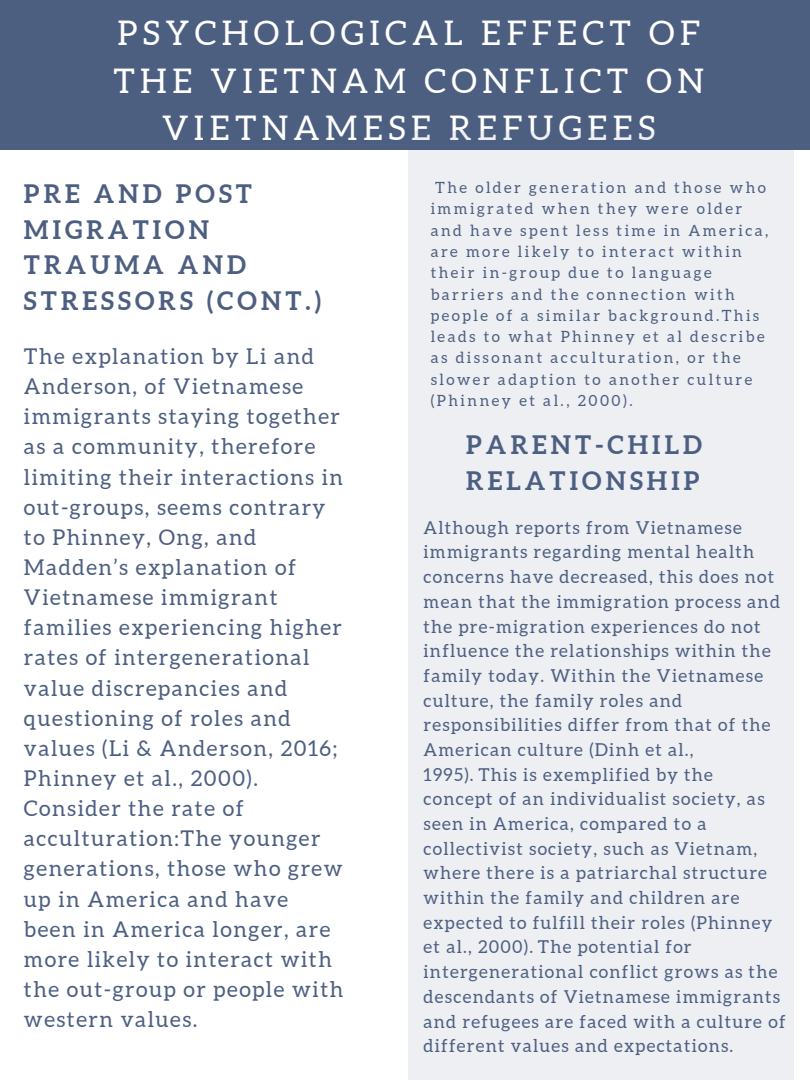
<style>
.page{position:relative;width:810px;height:1080px;background:#fff}
.page>*{position:absolute;margin:0;border:0;box-sizing:border-box;transform-origin:0 0}
.t1{font:33.94px/47.1px "Aleo";letter-spacing:.16em;color:#fff;text-align:center}
.t2{font:700 25.44px/35.6px "Aleo";letter-spacing:.16em;color:#4d5f81}
.t3{font:21.69px/30.1px "Aleo";letter-spacing:.07em;color:#4d5f81}
.t4{font:17.81px/24.7px "Aleo";letter-spacing:.07em;color:#4d5f81}
.t5{font:15.44px/21.3px "Aleo";letter-spacing:.16em;color:#4d5f81}
</style>
<div class="page">
<div style="left:0;top:0;width:810px;height:150px;background:#4d5f81"></div>
<div style="left:409px;top:131px;width:385px;height:949px;background:#eeeff3"></div>
<h1 class="t1" style="left:114px;top:10px;width:592px">PSYCHOLOGICAL EFFECT OF<br>THE VIETNAM CONFLICT ON<br>VIETNAMESE REFUGEES</h1>
<h2 class="t2" style="left:24px;top:176px;width:298px">PRE AND POST<br>MIGRATION<br>TRAUMA AND<br>STRESSORS (CONT.)</h2>
<p class="t3" style="left:24px;top:341px;width:321px">The explanation by Li and<br>Anderson, of Vietnamese immigrants staying together as a community, therefore limiting their interactions in out-groups, seems contrary to Phinney, Ong, and<br>Madden’s explanation of<br>Vietnamese immigrant families experiencing higher rates of intergenerational value discrepancies and questioning of roles and values (Li &amp; Anderson, 2016;<br>Phinney et al., 2000).<br>Consider the rate of acculturation:The younger generations, those who grew up in America and have been in America longer, are more likely to interact with the out-group or people with western values.</p>
<p class="t5" style="left:431px;top:177px;width:339px">The older generation and those who immigrated when they were older and have spent less time in America, are more likely to interact within their in-group due to language barriers and the connection with people of a similar background.This leads to what Phinney et al describe as dissonant acculturation, or the slower adaption to another culture (Phinney et al., 2000).</p>
<h2 class="t2" style="left:466px;top:427px;width:237px">PARENT-CHILD<br>RELATIONSHIP</h2>
<p class="t4" style="left:424px;top:515px;width:363px">Although reports from Vietnamese immigrants regarding mental health concerns have decreased, this does not mean that the immigration process and the pre-migration experiences do not influence the relationships within the family today. Within the Vietnamese culture, the family roles and responsibilities differ from that of the American culture (Dinh et al.,<br>1995). This is exemplified by the concept of an individualist society, as seen in America, compared to a collectivist society, such as Vietnam, where there is a patriarchal structure within the family and children are expected to fulfill their roles (Phinney et al., 2000). The potential for intergenerational conflict grows as the descendants of Vietnamese immigrants and refugees are faced with a culture of different values and expectations.</p>
</div>
